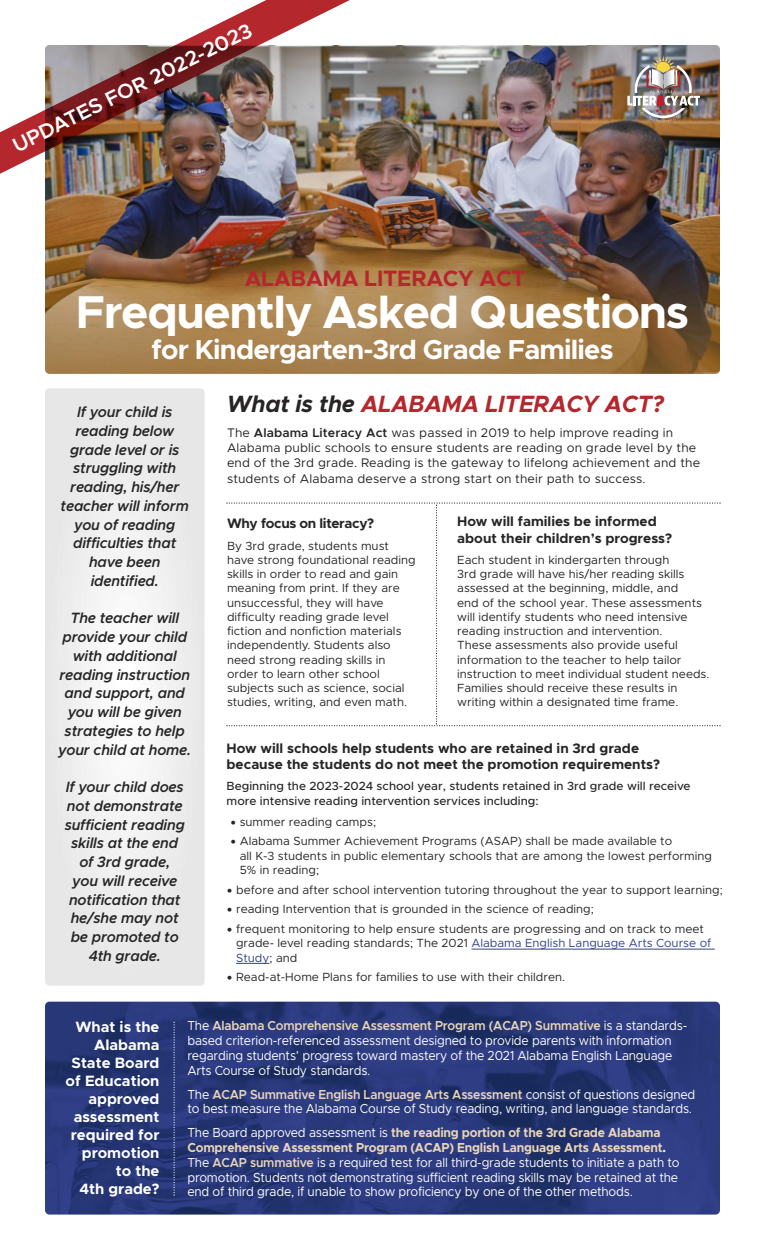
<style>
.page{position:relative;width:765px;height:1260px;background:#fff}
.page>*{position:absolute;margin:0;border:0;box-sizing:border-box;transform-origin:0 0}
.t1{font:700 46.25px "Metropolis";letter-spacing:-.03em;color:#fff}
.t2{font:700 27.5px "Metropolis";letter-spacing:-.03em;color:#fff}
.t3{font:italic 700 23.62px "Metropolis";letter-spacing:-.01em;color:#b4272d}
.t4{font:700 22.38px "Metropolis";letter-spacing:-.01em;color:#b4272d}
.t5{font:600 20.75px "Metropolis";color:#fff}
.t6{font:italic 600 15px/18.8px "Metropolis";letter-spacing:-.01em;color:#262424;text-align:center;scale:.96 1}
.t7{font:700 15px/18px "Metropolis";color:#fff;text-align:right}
.t8{font:700 13.75px/16.5px "Metropolis";color:#262424}
.t9{font:700 13.75px "Metropolis";letter-spacing:-.025em;color:#262424}
.t10{font:13.12px/14.8px "Metropolis";letter-spacing:-.015em;color:#fff;scale:.94 1}
.t11{font:12.5px/15.4px "Metropolis";letter-spacing:.01em;color:#262424}
.t12{font:11.88px/14.2px "Metropolis";color:#262424}
.t13{font:500 11.88px/14.2px "Metropolis";color:#262424}
.s1{color:#262424}
.s2{font-weight:600}
.s3{font-family:"Lucida Grande";font-size:11.25px}
.s4{color:#32428b}
.s5{font-weight:600;color:#e9d5b8}
.s6{font-weight:700;color:#e9d5b8}
.s7{font-weight:700}
</style>
<div class="page">
<img style="left:45px;top:388px;width:160px;height:598px">
<img style="left:45px;top:45px;width:675px;height:329px;border-radius:4px">
<img style="left:627px;top:55px;width:73px;height:68px">
<hr style="left:471px;top:949px;width:240px;height:1px;background:#32428b">
<hr style="left:236px;top:963px;width:33px;height:1px;background:#32428b">
<img style="left:45px;top:1002px;width:675px;height:213px;border-radius:4px">
<img style="left:0;top:0;width:363px;height:186px">
<img style="left:45px;top:45px;width:214px;height:106px">
<svg style="left:174px;top:1022px;width:1px;height:174px"></svg>
<svg style="left:226px;top:502px;width:495px;height:224px"></svg>
<h3 class="t5" style="left:10px;top:139px;width:266px;rotate:-26deg">UPDATES FOR 2022-2023</h3>
<h3 class="t4" style="left:245px;top:270px;width:283px">ALABAMA LITERACY ACT</h3>
<h1 class="t1" style="left:76px;top:296px;width:615px">Frequently Asked Questions</h1>
<h2 class="t2" style="left:151px;top:340px;width:464px">for Kindergarten-3rd Grade Families</h2>
<p class="t6" style="left:61px;top:404px;width:135px">If your child is reading below grade level or is struggling with reading, his/her teacher will inform you of reading difficulties that have been identified.</p>
<p class="t6" style="left:58px;top:610px;width:140px">The teacher will provide your child with additional reading instruction and support, and you will be given strategies to help your child at home.</p>
<p class="t6" style="left:65px;top:779px;width:127px">If your child does not demonstrate sufficient reading skills at the end of 3rd grade, you will receive notification that he/she may not be promoted to<br>4th grade.</p>
<h3 class="t3" style="left:227px;top:396px;width:438px"><span class="s1">What is the</span> ALABAMA LITERACY ACT?</h3>
<p class="t11" style="left:227px;top:426px;width:475px">The <span class="s2">Alabama Literacy Act</span> was passed in 2019 to help improve reading in Alabama public schools to ensure students are reading on grade level by the end of the 3rd grade. Reading is the gateway to lifelong achievement and the students of Alabama deserve a strong start on their path to success.</p>
<p class="t9" style="left:227px;top:519px;width:149px">Why focus on literacy?</p>
<p class="t12" style="left:227px;top:539px;width:190px">By 3rd grade, students must have strong foundational reading skills in order to read and gain meaning from print. If they are unsuccessful, they will have difficulty reading grade level fiction and nonfiction materials independently. Students also need strong reading skills in order to learn other school subjects such as science, social studies, writing, and even math.</p>
<p class="t8" style="left:457px;top:514px;width:216px">How will families be informed about their children’s progress?</p>
<p class="t12" style="left:457px;top:554px;width:254px">Each student in kindergarten through<br>3rd grade will have his/her reading skills assessed at the beginning, middle, and<br>end of the school year. These assessments will identify students who need intensive reading instruction and intervention.<br>These assessments also provide useful information to the teacher to help tailor instruction to meet individual student needs.<br>Families should receive these results in writing within a designated time frame.</p>
<p class="t8" style="left:227px;top:741px;width:435px">How will schools help students who are retained in 3rd grade because the students do not meet the promotion requirements?</p>
<p class="t13" style="left:227px;top:780px;width:466px">Beginning the 2023-2024 school year, students retained in 3rd grade will receive more intensive reading intervention services including:</p>
<p class="t12" style="left:230px;top:815px;width:148px"><span class="s3">•</span> summer reading camps;</p>
<p class="t12" style="left:240px;top:835px;width:474px;text-indent:-10px"><span class="s3">•</span> Alabama Summer Achievement Programs (ASAP) shall be made available to<br>all K-3 students in public elementary schools that are among the lowest performing<br>5% in reading;</p>
<p class="t12" style="left:227px;top:883px;width:498px"><span class="s3">•</span> before and after school intervention tutoring throughout the year to support learning;</p>
<p class="t12" style="left:227px;top:903px;width:369px"><span class="s3">•</span> reading Intervention that is grounded in the science of reading;</p>
<p class="t12" style="left:236px;top:923px;width:477px;text-indent:-10px"><span class="s3">•</span> frequent monitoring to help ensure students are progressing and on track to meet grade- level reading standards; The 2021 <span class="s4">Alabama English Language Arts Course of<br>Study</span>; and</p>
<p class="t12" style="left:227px;top:971px;width:340px"><span class="s3">•</span> Read-at-Home Plans for families to use with their children.</p>
<p class="t7" style="left:66px;top:1019px;width:95px">What is the<br>Alabama<br>State Board of Education approved assessment required for promotion to the<br>4th grade?</p>
<p class="t10" style="left:187px;top:1020px;width:533px">The <span class="s5">Alabama Comprehensive Assessment Program (ACAP) Summative</span> is a standards&shy;based criterion-referenced assessment designed to provide parents with information regarding students’ progress toward mastery of the 2021 Alabama English Language Arts Course of Study standards.</p>
<p class="t10" style="left:187px;top:1088px;width:542px">The <span class="s5">ACAP Summative English Language Arts Assessment</span> consist of questions designed to best measure the Alabama Course of Study reading, writing, and language standards.</p>
<p class="t10" style="left:187px;top:1127px;width:525px">The Board approved assessment is <span class="s6">the reading portion of the 3rd Grade Alabama Comprehensive Assessment Program (ACAP) English Language Arts Assessment</span><span class="s7">.<br></span>The <span class="s5">ACAP summative</span> is a required test for all third-grade students to initiate a path to promotion. Students not demonstrating sufficient reading skills may be retained at the end of third grade, if unable to show proficiency by one of the other methods.</p>
</div>
